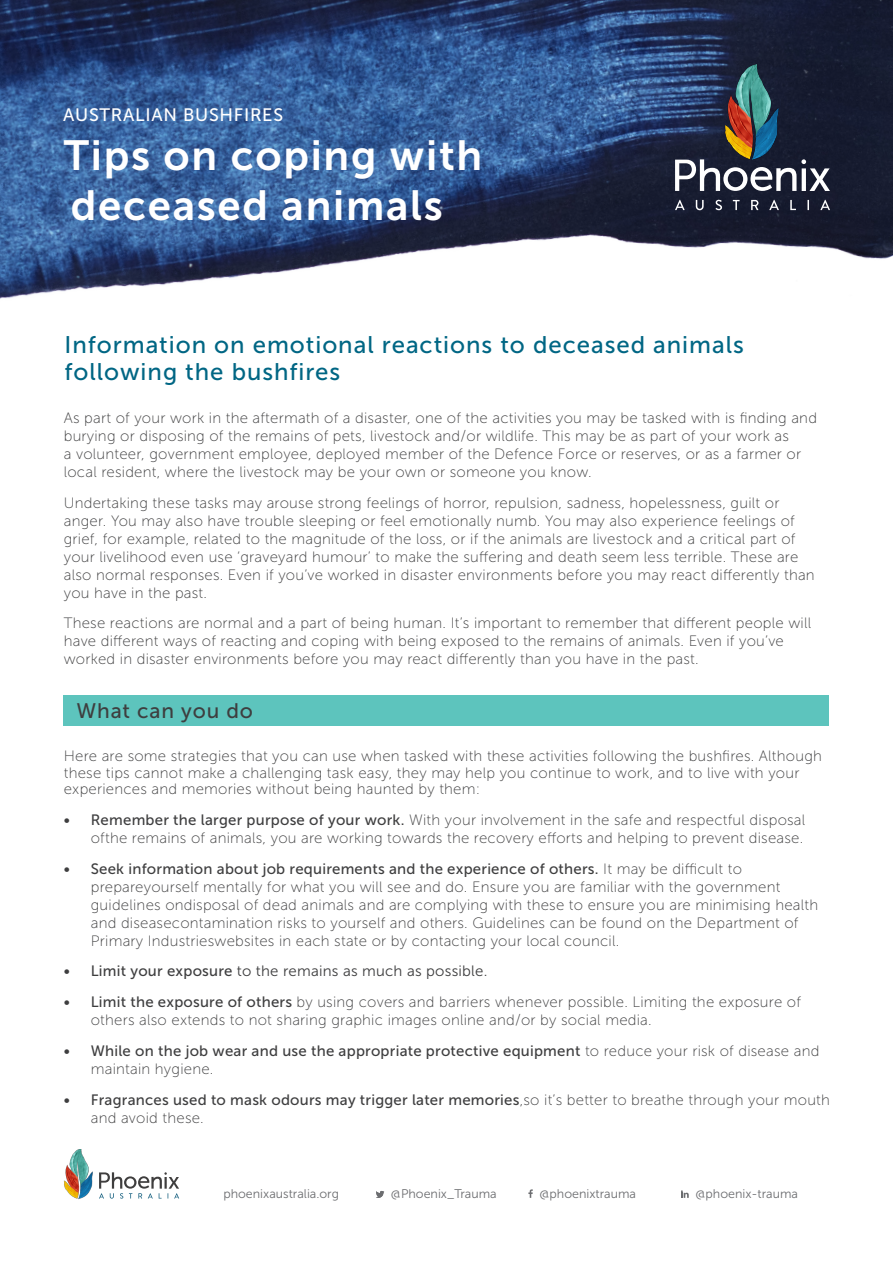
<style>
.page{position:relative;width:893px;height:1263px;background:#fff}
.page>*{position:absolute;margin:0;border:0;box-sizing:border-box;transform-origin:0 0}
.t1{font:42px/50.4px "Museo Sans 700";letter-spacing:.04em;color:#fff}
.Heading_1{font:24px/27px "Museo Sans 500";letter-spacing:.04em;color:#006684}
.SubHeading{font:21px "Museo Sans 500";letter-spacing:.04em;color:#3e3e3f}
.t2{font:18px "Museo Sans 500";letter-spacing:.04em;color:#fff}
.Body_copy{font:15px/18px "Museo Sans 100";letter-spacing:.015em;color:#3e3e3f}
.t3{font:15px/18px "Museo Sans 500";letter-spacing:.015em;color:#3e3e3f}
.t4{font:15px "Museo Sans 300";letter-spacing:.015em;color:#3e3e3f}
.t5{font:12.45px "Museo Sans 300";color:#6c6d70}
.s1{font-family:"Museo Sans 500"}
.s2{font-family:"Museo Sans 100"}
</style>
<div class="page">
<img style="left:0;top:0;width:893px;height:299px">
<svg style="left:675px;top:200px;width:10px;height:10px"></svg>
<svg style="left:696px;top:200px;width:8px;height:10px"></svg>
<svg style="left:715px;top:200px;width:7px;height:10px"></svg>
<svg style="left:733px;top:200px;width:7px;height:10px"></svg>
<svg style="left:751px;top:200px;width:7px;height:10px"></svg>
<svg style="left:769px;top:200px;width:10px;height:10px"></svg>
<svg style="left:790px;top:200px;width:6px;height:10px"></svg>
<svg style="left:807px;top:200px;width:2px;height:10px"></svg>
<svg style="left:820px;top:200px;width:10px;height:10px"></svg>
<svg style="left:675px;top:159px;width:155px;height:32px"></svg>
<img style="left:723px;top:64px;width:57px;height:97px">
<svg style="left:376px;top:1191px;width:8px;height:7px"></svg>
<svg style="left:528px;top:1189px;width:5px;height:9px"></svg>
<svg style="left:681px;top:1190px;width:8px;height:8px"></svg>
<img style="left:64px;top:1149px;width:29px;height:50px">
<svg style="left:99px;top:1172px;width:80px;height:26px"></svg>
<div style="left:64px;top:696px;width:765px;height:30px;background:#5dc4bd"></div>
<p class="t2" style="left:63px;top:105px;width:221px">AUSTRALIAN BUSHFIRES</p>
<p class="t1" style="left:64px;top:130px;width:420px">Tips on coping with deceased animals</p>
<p class="Heading_1" style="left:65px;top:332px;width:681px">Information on emotional reactions to deceased animals following the bushfires</p>
<p class="Body_copy" style="left:64px;top:409px;width:755px">As part of your work in the aftermath of a disaster, one of the activities you may be tasked with is finding and burying or disposing of the remains of pets, livestock and/or wildlife. This may be as part of your work as<br>a volunteer, government employee, deployed member of the Defence Force or reserves, or as a farmer or local resident, where the livestock may be your own or someone you know.</p>
<p class="Body_copy" style="left:64px;top:494px;width:752px">Undertaking these tasks may arouse strong feelings of horror, repulsion, sadness, hopelessness, guilt or anger. You may also have trouble sleeping or feel emotionally numb. You may also experience feelings of grief, for example, related to the magnitude of the loss, or if the animals are livestock and a critical part of your livelihood even use ‘graveyard humour’ to make the suffering and death seem less terrible. These are also normal responses. Even if you’ve worked in disaster environments before you may react differently than you have in the past.</p>
<p class="Body_copy" style="left:64px;top:614px;width:749px">These reactions are normal and a part of being human. It’s important to remember that different people will have different ways of reacting and coping with being exposed to the remains of animals. Even if you’ve worked in disaster environments before you may react differently than you have in the past.</p>
<p class="SubHeading" style="left:77px;top:699px;width:178px">What can you do</p>
<p class="Body_copy" style="left:64px;top:748px;width:760px;line-height:16.5px">Here are some strategies that you can use when tasked with these activities following the bushfires. Although these tips cannot make a challenging task easy, they may help you continue to work, and to live with your experiences and memories without being haunted by them:</p>
<p class="Body_copy" style="left:64px;top:811px;width:743px;text-align:right"><span class="s1">• Remember the larger purpose of your work.</span> With your involvement in the safe and respectful disposal ofthe remains of animals, you are working towards the recovery efforts and helping to prevent disease.</p>
<p class="Body_copy" style="left:91px;top:860px;width:729px;text-indent:-27px"><span class="s1">• Seek information about job requirements and the experience of others.</span> It may be difficult to prepareyourself mentally for what you will see and do. Ensure you are familiar with the government guidelines ondisposal of dead animals and are complying with these to ensure you are minimising health and diseasecontamination risks to yourself and others. Guidelines can be found on the Department of Primary Industrieswebsites in each state or by contacting your local council.</p>
<p class="t4" style="left:64px;top:963px;width:425px"><span class="s1">• Limit your exposure</span> to the remains as much as possible.</p>
<p class="Body_copy" style="left:91px;top:993px;width:712px;text-indent:-27px"><span class="s1">• Limit the exposure of others</span> by using covers and barriers whenever possible. Limiting the exposure of others also extends to not sharing graphic images online and/or by social media.</p>
<p class="t3" style="left:91px;top:1042px;width:730px;text-indent:-27px">• While on the job wear and use the appropriate protective equipment <span class="s2">to reduce your risk of disease and maintain hygiene.</span></p>
<p class="Body_copy" style="left:91px;top:1091px;width:741px;text-indent:-27px"><span class="s1">• Fragrances used to mask odours may trigger later memories</span>,so it’s better to breathe through your mouth and avoid these.</p>
<p class="t5" style="left:223px;top:1187px;width:117px">phoenixaustralia.org</p>
<p class="t5" style="left:391px;top:1187px;width:107px">@Phoenix_Trauma</p>
<p class="t5" style="left:539px;top:1187px;width:98px">@phoenixtrauma</p>
<p class="t5" style="left:695px;top:1187px;width:104px">@phoenix-trauma</p>
</div>
